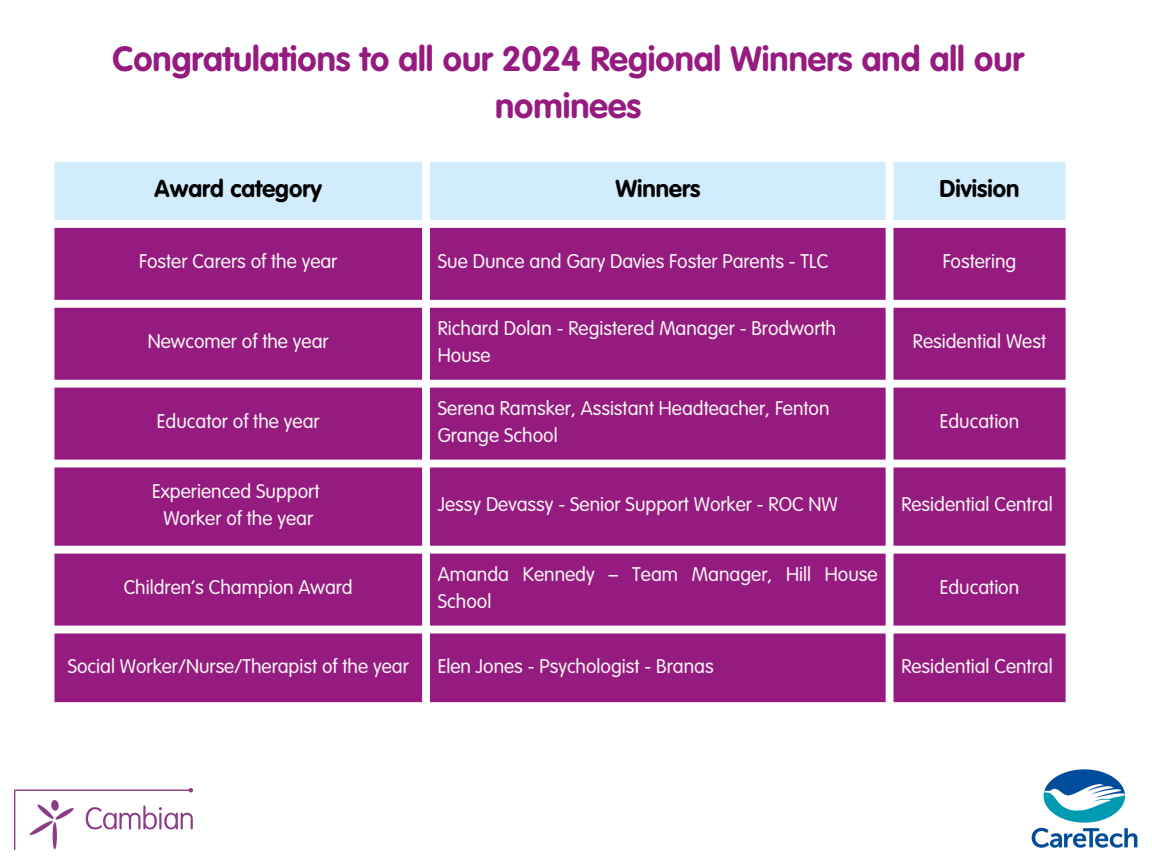
<style>
.page{position:relative;width:1152px;height:864px;background:#fff}
.page>*{position:absolute;margin:0;border:0;box-sizing:border-box;transform-origin:0 0}
.t1{font:700 34.5px/47.2px "VAG Rounded Std";color:#951b81;text-align:center}
.t2{font:700 24px "VAG Rounded Std";color:#000}
.t3{font:300 19.5px/27px "VAG Rounded Std";color:#f7f4f1}
</style>
<div class="page">
<div style="left:54px;top:162px;width:1012px;height:58px;background:#d1ecfc"></div>
<svg style="left:54px;top:228px;width:1012px;height:474px;background:#9f318d"></svg>
<img style="left:1031px;top:770px;width:107px;height:78px">
<img style="left:14px;top:788px;width:179px;height:61px">
<p class="t1" style="left:112px;top:38px;width:913px">Congratulations to all our 2024 Regional Winners and all our nominees</p>
<h1 class="t2" style="left:155px;top:178px;width:169px">Award category</h1>
<p class="t2" style="left:615px;top:178px;width:86px">Winners</p>
<p class="t2" style="left:940px;top:178px;width:81px">Division</p>
<p class="t3" style="left:139px;top:250px;width:200px">Foster Carers of the year</p>
<p class="t3" style="left:438px;top:250px;width:392px">Sue Dunce and Gary Davies Foster Parents - TLC</p>
<p class="t3" style="left:943px;top:250px;width:75px">Fostering</p>
<p class="t3" style="left:148px;top:329px;width:182px">Newcomer of the year</p>
<p class="t3" style="left:438px;top:316px;width:400px">Richard Dolan - Registered Manager - Brodworth<br>House</p>
<p class="t3" style="left:913px;top:329px;width:135px">Residential West</p>
<p class="t3" style="left:157px;top:409px;width:164px">Educator of the year</p>
<p class="t3" style="left:438px;top:396px;width:393px">Serena Ramsker, Assistant Headteacher, Fenton<br>Grange School</p>
<p class="t3" style="left:940px;top:409px;width:81px">Education</p>
<p class="t3" style="left:152px;top:479px;width:169px">Experienced Support</p>
<p class="t3" style="left:163px;top:506px;width:151px">Worker of the year</p>
<p class="t3" style="left:438px;top:493px;width:401px">Jessy Devassy - Senior Support Worker - ROC NW</p>
<p class="t3" style="left:901px;top:493px;width:153px">Residential Central</p>
<p class="t3" style="left:124px;top:575px;width:231px">Children’s Champion Award</p>
<p class="t3" style="left:438px;top:562px;width:441px">Amanda Kennedy – Team Manager, Hill House<br>School</p>
<p class="t3" style="left:940px;top:575px;width:81px">Education</p>
<p class="t3" style="left:68px;top:654px;width:343px">Social Worker/Nurse/Therapist of the year</p>
<p class="t3" style="left:438px;top:654px;width:277px">Elen Jones - Psychologist - Branas</p>
<p class="t3" style="left:901px;top:654px;width:153px">Residential Central</p>
</div>
